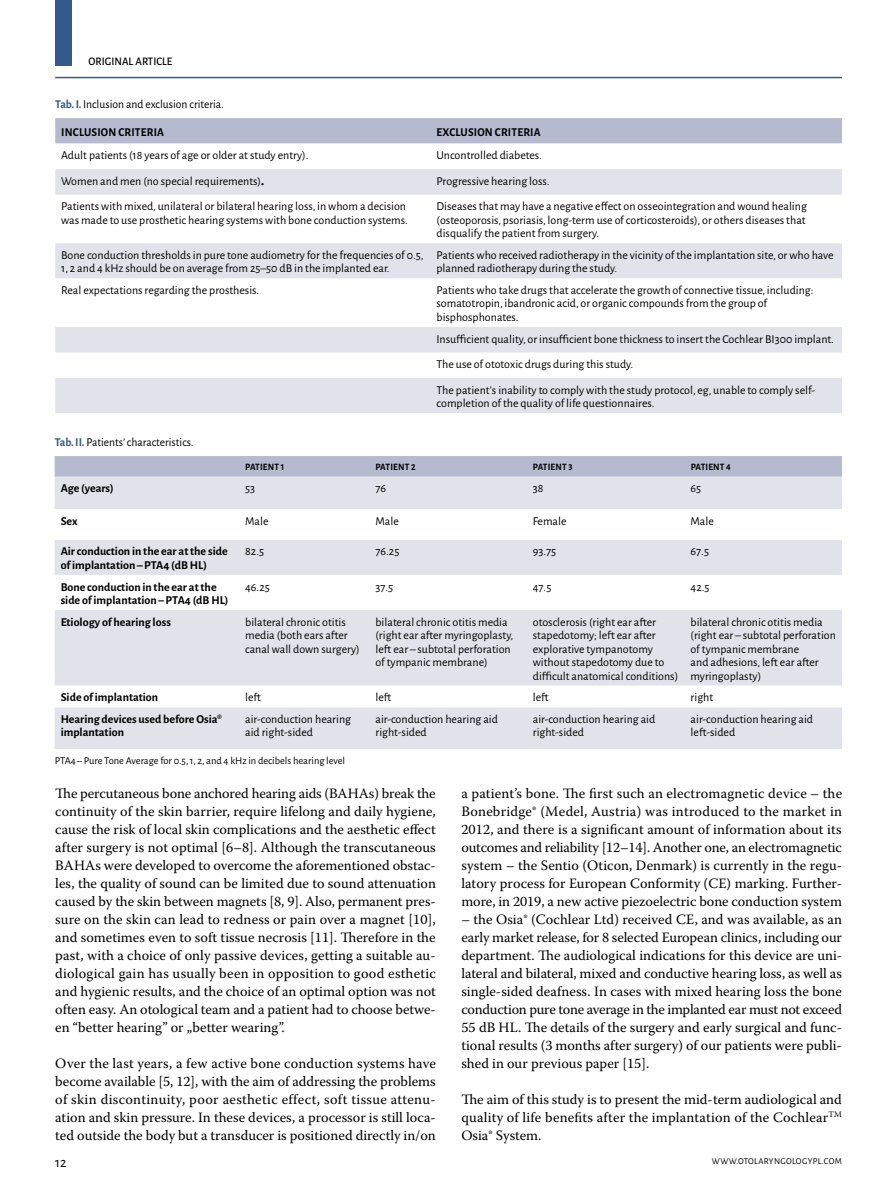
<style>
.page{position:relative;width:893px;height:1191px;background:#fff}
.page>*{position:absolute;margin:0;border:0;box-sizing:border-box;transform-origin:0 0}
.t1{font:14.25px/18px "Warnock Pro";color:#000;text-align:justify}
.t2{font:14.25px "Alegreya Sans";color:#000}
.t3{font:12px/13.5px "Alegreya Sans";color:#000}
.t4{font:700 12px/13.5px "Alegreya Sans";color:#000}
.t5{font:700 12px "Alegreya Sans";color:#000;scale:.95 1}
.t6{font:500 11.55px "Alegreya Sans";color:#000;scale:.95 1}
.t7{font:10.5px "Alegreya Sans";color:#000}
.t8{font:700 9.75px "Alegreya Sans";letter-spacing:.015em;color:#000;scale:.95 1}
.t9{font:9px "Alegreya Sans";letter-spacing:.035em;color:#000}
.s1{font-weight:700;color:#335a88}
</style>
<div class="page">
<div style="left:55px;top:0;width:17px;height:66px;background:#335a88"></div>
<hr style="left:55px;top:77px;width:787px;height:1px;background:#335a88">
<div style="left:55px;top:456px;width:787px;height:21px;background:#b5bace"></div>
<div style="left:55px;top:477px;width:787px;height:272px;background:#e2e3ea"></div>
<svg style="left:55px;top:509px;width:787px;height:101px"></svg>
<svg style="left:55px;top:685px;width:787px;height:22px"></svg>
<div style="left:55px;top:118px;width:787px;height:26px;background:#b5bace"></div>
<svg style="left:55px;top:169px;width:787px;height:244px"></svg>
<p class="t6" style="left:89px;top:54px;width:90px">ORIGINAL ARTICLE</p>
<p class="t3" style="left:55px;top:97px;width:170px"><span class="s1">Tab. I.</span>Inclusion and exclusion criteria.</p>
<p class="t5" style="left:61px;top:123px;width:110px">INCLUSION CRITERIA</p>
<p class="t5" style="left:437px;top:123px;width:111px">EXCLUSION CRITERIA</p>
<p class="t3" style="left:61px;top:148px;width:249px">Adult patients (18 years of age or older at study entry).</p>
<p class="t3" style="left:437px;top:148px;width:107px">Uncontrolled diabetes.</p>
<p class="t3" style="left:61px;top:173px;width:204px">Women and men (no special requirements).</p>
<p class="t3" style="left:437px;top:173px;width:114px">Progressive hearing loss.</p>
<p class="t3" style="left:61px;top:199px;width:348px">Patients with mixed, unilateral or bilateral hearing loss, in whom a decision was made to use prosthetic hearing systems with bone conduction systems.</p>
<p class="t3" style="left:437px;top:199px;width:372px;text-align:justify">Diseases that may have a negative effect on osseointegration and wound healing (osteoporosis, psoriasis, long-term use of corticosteroids), or others diseases that disqualify the patient from surgery.</p>
<p class="t3" style="left:61px;top:248px;width:364px">Bone conduction thresholds in pure tone audiometry for the frequencies of 0.5,<br>1, 2 and 4 kHz should be on average from 25–50 dB in the implanted ear.</p>
<p class="t3" style="left:437px;top:248px;width:398px">Patients who received radiotherapy in the vicinity of the implantation site, or who have planned radiotherapy during the study.</p>
<p class="t3" style="left:61px;top:283px;width:199px">Real expectations regarding the prosthesis.</p>
<p class="t3" style="left:437px;top:283px;width:378px">Patients who take drugs that accelerate the growth of connective tissue, including: somatotropin, ibandronic acid, or organic compounds from the group of bisphosphonates.</p>
<p class="t3" style="left:437px;top:325px;width:399px;line-height:25.5px">Insufficient quality, or insufficient bone thickness to insert the Cochlear BI300 implant.<br>The use of ototoxic drugs during this study.<br>The patient’s inability to comply with the study protocol, eg, unable to comply self-</p>
<p class="t3" style="left:437px;top:396px;width:219px">completion of the quality of life questionnaires.</p>
<p class="t3" style="left:55px;top:434px;width:140px"><span class="s1">Tab. II.</span> Patients’ characteristics.</p>
<p class="t8" style="left:245px;top:459px;width:42px">PATIENT 1</p>
<p class="t8" style="left:376px;top:459px;width:44px">PATIENT 2</p>
<p class="t8" style="left:533px;top:459px;width:43px">PATIENT 3</p>
<p class="t8" style="left:691px;top:459px;width:44px">PATIENT 4</p>
<p class="t4" style="left:61px;top:481px;width:55px">Age (years)</p>
<p class="t3" style="left:245px;top:481px;width:11px">53</p>
<p class="t3" style="left:375px;top:481px;width:12px">76</p>
<p class="t3" style="left:533px;top:481px;width:12px">38</p>
<p class="t3" style="left:691px;top:481px;width:12px">65</p>
<p class="t4" style="left:61px;top:513px;width:18px">Sex</p>
<p class="t3" style="left:245px;top:513px;width:25px">Male</p>
<p class="t3" style="left:375px;top:513px;width:25px">Male</p>
<p class="t3" style="left:533px;top:513px;width:35px">Female</p>
<p class="t3" style="left:691px;top:513px;width:25px">Male</p>
<p class="t4" style="left:61px;top:544px;width:169px">Air conduction in the ear at the side of implantation – PTA4 (dB HL)</p>
<p class="t3" style="left:245px;top:544px;width:20px">82.5</p>
<p class="t3" style="left:375px;top:544px;width:25px">76.25</p>
<p class="t3" style="left:533px;top:544px;width:25px">93.75</p>
<p class="t3" style="left:691px;top:544px;width:20px">67.5</p>
<p class="t4" style="left:61px;top:579px;width:169px">Bone conduction in the ear at the side of implantation – PTA4 (dB HL)</p>
<p class="t3" style="left:245px;top:579px;width:26px">46.25</p>
<p class="t3" style="left:375px;top:579px;width:19px">37.5</p>
<p class="t3" style="left:533px;top:579px;width:20px">47.5</p>
<p class="t3" style="left:691px;top:579px;width:20px">42.5</p>
<p class="t4" style="left:61px;top:614px;width:112px">Etiology of hearing loss</p>
<p class="t3" style="left:245px;top:614px;width:116px">bilateral chronic otitis media (both ears after canal wall down surgery)</p>
<p class="t3" style="left:375px;top:614px;width:139px">bilateral chronic otitis media (right ear after myringoplasty, left ear – subtotal perforation of tympanic membrane)</p>
<p class="t3" style="left:533px;top:614px;width:147px">otosclerosis (right ear after stapedotomy; left ear after explorative tympanotomy without stapedotomy due to difficult anatomical conditions)</p>
<p class="t3" style="left:691px;top:614px;width:147px">bilateral chronic otitis media (right ear – subtotal perforation of tympanic membrane<br>and adhesions, left ear after myringoplasty)</p>
<p class="t4" style="left:61px;top:690px;width:99px">Side of implantation</p>
<p class="t3" style="left:245px;top:690px;width:17px">left</p>
<p class="t3" style="left:375px;top:690px;width:17px">left</p>
<p class="t3" style="left:533px;top:690px;width:17px">left</p>
<p class="t3" style="left:691px;top:690px;width:24px">right</p>
<p class="t4" style="left:61px;top:711px;width:163px">Hearing devices used before Osia® implantation</p>
<p class="t3" style="left:245px;top:711px;width:107px">air-conduction hearing aid right-sided</p>
<p class="t3" style="left:375px;top:711px;width:124px">air-conduction hearing aid right-sided</p>
<p class="t3" style="left:533px;top:711px;width:124px">air-conduction hearing aid right-sided</p>
<p class="t3" style="left:691px;top:711px;width:124px">air-conduction hearing aid left-sided</p>
<p class="t7" style="left:55px;top:753px;width:292px">PTA4 – Pure Tone Average for 0.5, 1, 2, and 4 kHz in decibels hearing level</p>
<p class="t1" style="left:55px;top:784px;width:382px">The percutaneous bone anchored hearing aids (BAHAs) break the continuity of the skin barrier, require lifelong and daily hygiene, cause the risk of local skin complications and the aesthetic effect after surgery is not optimal [6–8]. Although the transcutaneous BAHAs were developed to overcome the aforementioned obstac&shy;les, the quality of sound can be limited due to sound attenuation caused by the skin between magnets [8, 9]. Also, permanent pres&shy;sure on the skin can lead to redness or pain over a magnet [10], and sometimes even to soft tissue necrosis [11]. Therefore in the past, with a choice of only passive devices, getting a suitable au&shy;diological gain has usually been in opposition to good esthetic and hygienic results, and the choice of an optimal option was not often easy. An otological team and a patient had to choose betwe&shy;en “better hearing” or „better wearing”.</p>
<p class="t1" style="left:55px;top:1054px;width:382px">Over the last years, a few active bone conduction systems have become available [5, 12], with the aim of addressing the problems of skin discontinuity, poor aesthetic effect, soft tissue attenu&shy;ation and skin pressure. In these devices, a processor is still loca&shy;ted outside the body but a transducer is positioned directly in/on</p>
<p class="t1" style="left:461px;top:784px;width:382px">a patient’s bone. The first such an electromagnetic device – the Bonebridge® (Medel, Austria) was introduced to the market in 2012, and there is a significant amount of information about its outcomes and reliability [12–14]. Another one, an electromagnetic system – the Sentio (Oticon, Denmark) is currently in the regu&shy;latory process for European Conformity (CE) marking. Further&shy;more, in 2019, a new active piezoelectric bone conduction system</p>
<p class="t1" style="left:461px;top:910px;width:382px">– the Osia® (Cochlear Ltd) received CE, and was available, as an early market release, for 8 selected European clinics, including our department. The audiological indications for this device are uni&shy;lateral and bilateral, mixed and conductive hearing loss, as well as single-sided deafness. In cases with mixed hearing loss the bone conduction pure tone average in the implanted ear must not exceed 55 dB HL. The details of the surgery and early surgical and func&shy;tional results (3 months after surgery) of our patients were publi&shy;shed in our previous paper [15].</p>
<p class="t1" style="left:461px;top:1090px;width:382px">The aim of this study is to present the mid-term audiological and quality of life benefits after the implantation of the Cochlear<sup>TM </sup>Osia® System.</p>
<p class="t2" style="left:55px;top:1152px;width:13px">12</p>
<p class="t9" style="left:712px;top:1155px;width:131px">WWW.OTOLARYNGOLOGYPL.COM</p>
</div>
